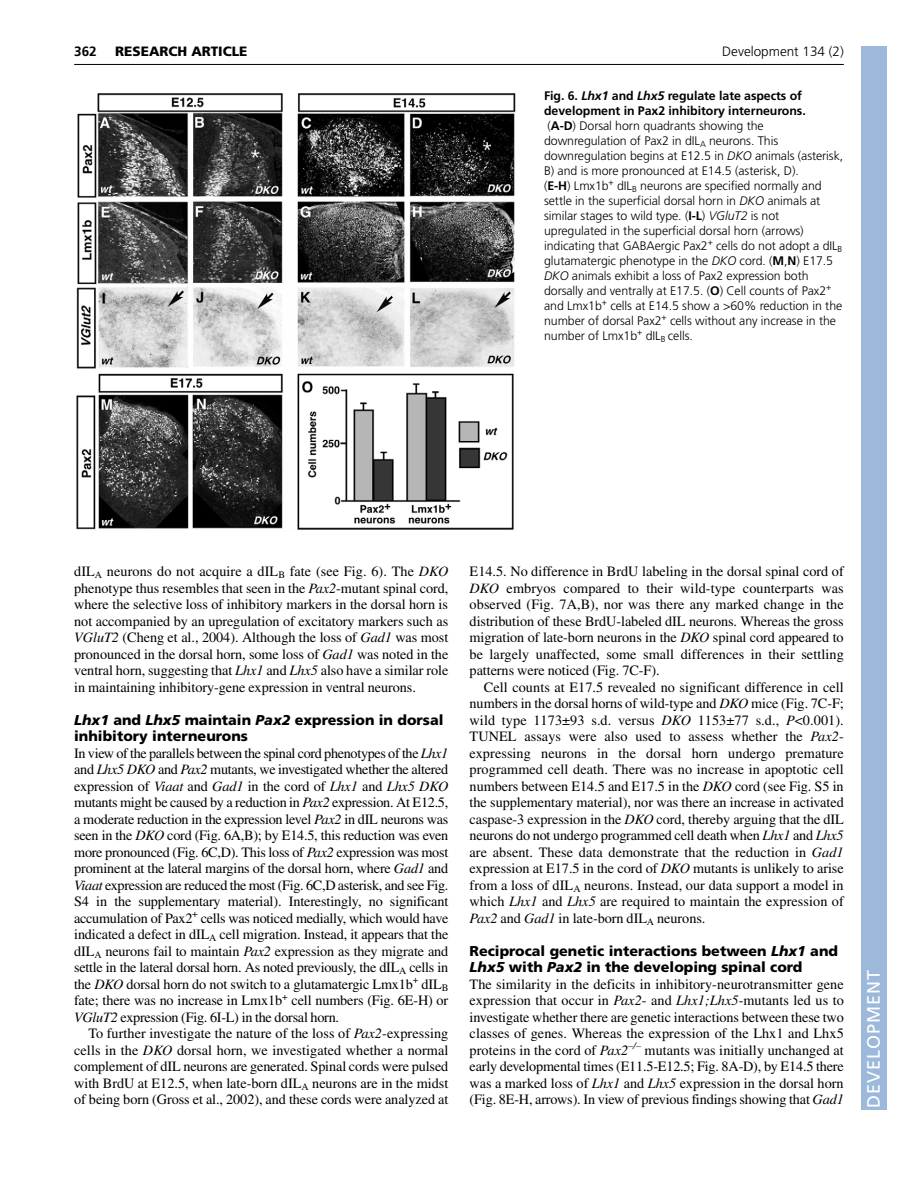
<style>
.page{position:relative;width:918px;height:1188px;background:#fff}
.page>*{position:absolute;margin:0;border:0;box-sizing:border-box;transform-origin:0 0}
.t1{font:18px "Frutiger LT Std";letter-spacing:.055em;color:#fff}
.t2{font:14.25px/16.5px "Times";letter-spacing:-.005em;color:#000;text-align:justify}
.t3{font:900 14.25px/16.5px "Frutiger LT Std";color:#000}
.t4{font:300 13.5px "Frutiger LT Std";color:#000}
.t5{font:900 13.5px "Frutiger LT Std";color:#000}
.t6{font:700 13.5px "Frutiger LT Std";color:#000}
.t7{font:300 12.3px/15px "Frutiger LT Std";letter-spacing:-.005em;color:#000}
.s1{font-weight:700}
.s2{font-weight:700;font-style:italic}
.s3{font-style:italic}
</style>
<div class="page">
<div style="left:861px;top:46px;width:25px;height:1064px;background:#9cb9db"></div>
<hr style="left:74px;top:64px;width:770px;height:1px;background:#000">
<img style="left:76px;top:93px;width:440px;height:437px">
<p class="t6" style="left:74px;top:46px;width:24px">362</p>
<p class="t5" style="left:115px;top:46px;width:134px">RESEARCH ARTICLE</p>
<p class="t4" style="left:722px;top:46px;width:123px">Development 134 (2)</p>
<p class="t7" style="left:544px;top:89px;width:301px"><span class="s1">Fig. 6.</span> <span class="s2">Lhx1</span> <span class="s1">and</span> <span class="s2">Lhx5</span> <span class="s1">regulate late aspects of development in Pax2 inhibitory interneurons.<br></span>(<span class="s1">A-D</span>) Dorsal horn quadrants showing the downregulation of Pax2 in dIL<sub>A</sub> neurons. This downregulation begins at E12.5 in <span class="s3">DKO</span> animals (asterisk, B) and is more pronounced at E14.5 (asterisk, D).<br>(<span class="s1">E-H</span>) Lmx1b<sup>+</sup> dIL<sub>B</sub> neurons are specified normally and settle in the superficial dorsal horn in <span class="s3">DKO</span> animals at similar stages to wild type. (<span class="s1">I-L</span>) <span class="s3">VGluT2</span> is not upregulated in the superficial dorsal horn (arrows) indicating that GABAergic Pax2<sup>+</sup> cells do not adopt a dIL<sub>B </sub>glutamatergic phenotype in the <span class="s3">DKO</span> cord. (<span class="s1">M</span>,<span class="s1">N</span>) E17.5<br><span class="s3">DKO</span> animals exhibit a loss of Pax2 expression both dorsally and ventrally at E17.5. (<span class="s1">O</span>) Cell counts of Pax2<sup>+ </sup>and Lmx1b<sup>+</sup> cells at E14.5 show a &gt;60% reduction in the number of dorsal Pax2<sup>+</sup> cells without any increase in the number of Lmx1b<sup>+</sup> dIL<sub>B</sub> cells.</p>
<p class="t2" style="left:74px;top:564px;width:376px">dIL<sub>A</sub> neurons do not acquire a dIL<sub>B</sub> fate (see Fig. 6). The <span class="s3">DKO </span>phenotype thus resembles that seen in the <span class="s3">Pax2</span>-mutant spinal cord, where the selective loss of inhibitory markers in the dorsal horn is not accompanied by an upregulation of excitatory markers such as <span class="s3">VGluT2</span> (Cheng et al., 2004). Although the loss of <span class="s3">Gad1</span> was most pronounced in the dorsal horn, some loss of <span class="s3">Gad1</span> was noted in the ventral horn, suggesting that <span class="s3">Lhx1</span> and <span class="s3">Lhx5</span> also have a similar role in maintaining inhibitory-gene expression in ventral neurons.</p>
<p class="t3" style="left:74px;top:713px;width:371px"><span class="s3">Lhx1</span> and <span class="s3">Lhx5</span> maintain <span class="s3">Pax2</span> expression in dorsal inhibitory interneurons</p>
<p class="t2" style="left:74px;top:746px;width:376px">In view of the parallels between the spinal cord phenotypes of the <span class="s3">Lhx1 </span>and <span class="s3">Lhx5 DKO</span> and <span class="s3">Pax2</span> mutants, we investigated whether the altered expression of <span class="s3">Viaat</span> and <span class="s3">Gad1</span> in the cord of <span class="s3">Lhx1</span> and <span class="s3">Lhx5 DKO </span>mutants might be caused by a reduction in <span class="s3">Pax2</span> expression. At E12.5, a moderate reduction in the expression level <span class="s3">Pax2</span> in dIL neurons was seen in the <span class="s3">DKO</span> cord (Fig. 6A,B); by E14.5, this reduction was even more pronounced (Fig. 6C,D). This loss of <span class="s3">Pax2</span> expression was most prominent at the lateral margins of the dorsal horn, where <span class="s3">Gad1</span> and <span class="s3">Viaat</span> expression are reduced the most (Fig. 6C,D asterisk, and see Fig.<br>S4 in the supplementary material). Interestingly, no significant accumulation of Pax2<sup>+</sup> cells was noticed medially, which would have indicated a defect in dIL<sub>A</sub> cell migration. Instead, it appears that the dIL<sub>A</sub> neurons fail to maintain <span class="s3">Pax2</span> expression as they migrate and settle in the lateral dorsal horn. As noted previously, the dIL<sub>A</sub> cells in the <span class="s3">DKO</span> dorsal horn do not switch to a glutamatergic Lmx1b<sup>+</sup> dIL<sub>B </sub>fate; there was no increase in Lmx1b<sup>+</sup> cell numbers (Fig. 6E-H) or <span class="s3">VGluT2</span> expression (Fig. 6I-L) in the dorsal horn.</p>
<p class="t2" style="left:74px;top:1026px;width:376px;text-indent:14px">To further investigate the nature of the loss of <span class="s3">Pax2</span>-expressing cells in the <span class="s3">DKO</span> dorsal horn, we investigated whether a normal complement of dIL neurons are generated. Spinal cords were pulsed with BrdU at E12.5, when late-born dIL<sub>A</sub> neurons are in the midst of being born (Gross et al., 2002), and these cords were analyzed at</p>
<p class="t2" style="left:470px;top:564px;width:376px">E14.5. No difference in BrdU labeling in the dorsal spinal cord of <span class="s3">DKO</span> embryos compared to their wild-type counterparts was observed (Fig. 7A,B), nor was there any marked change in the distribution of these BrdU-labeled dIL neurons. Whereas the gross migration of late-born neurons in the <span class="s3">DKO</span> spinal cord appeared to be largely unaffected, some small differences in their settling patterns were noticed (Fig. 7C-F).</p>
<p class="t2" style="left:470px;top:680px;width:376px;text-indent:14px">Cell counts at E17.5 revealed no significant difference in cell numbers in the dorsal horns of wild-type and <span class="s3">DKO</span> mice (Fig. 7C-F; wild type 1173±93 s.d. versus <span class="s3">DKO</span> 1153±77 s.d., <span class="s3">P</span>&lt;0.001).<br>TUNEL assays were also used to assess whether the <span class="s3">Pax2</span>- expressing neurons in the dorsal horn undergo premature programmed cell death. There was no increase in apoptotic cell numbers between E14.5 and E17.5 in the <span class="s3">DKO</span> cord (see Fig. S5 in the supplementary material), nor was there an increase in activated caspase-3 expression in the <span class="s3">DKO</span> cord, thereby arguing that the dIL neurons do not undergo programmed cell death when <span class="s3">Lhx1</span> and <span class="s3">Lhx5 </span>are absent. These data demonstrate that the reduction in <span class="s3">Gad1 </span>expression at E17.5 in the cord of <span class="s3">DKO</span> mutants is unlikely to arise from a loss of dIL<sub>A</sub> neurons. Instead, our data support a model in which <span class="s3">Lhx1</span> and <span class="s3">Lhx5</span> are required to maintain the expression of <span class="s3">Pax2</span> and <span class="s3">Gad1</span> in late-born dIL<sub>A</sub> neurons.</p>
<p class="t3" style="left:470px;top:944px;width:370px">Reciprocal genetic interactions between <span class="s3">Lhx1</span> and<br><span class="s3">Lhx5</span> with <span class="s3">Pax2</span> in the developing spinal cord</p>
<p class="t2" style="left:470px;top:977px;width:376px">The similarity in the deficits in inhibitory-neurotransmitter gene expression that occur in <span class="s3">Pax2</span>- and <span class="s3">Lhx1;Lhx5</span>-mutants led us to investigate whether there are genetic interactions between these two classes of genes. Whereas the expression of the Lhx1 and Lhx5 proteins in the cord of <span class="s3">Pax2</span><sup>–/–</sup> mutants was initially unchanged at early developmental times (E11.5-E12.5; Fig. 8A-D), by E14.5 there was a marked loss of <span class="s3">Lhx1</span> and <span class="s3">Lhx5</span> expression in the dorsal horn (Fig. 8E-H, arrows). In view of previous findings showing that <span class="s3">Gad1</span></p>
<p class="t1" style="left:863px;top:1108px;width:140px;rotate:-90deg">DEVELOPMENT</p>
</div>
